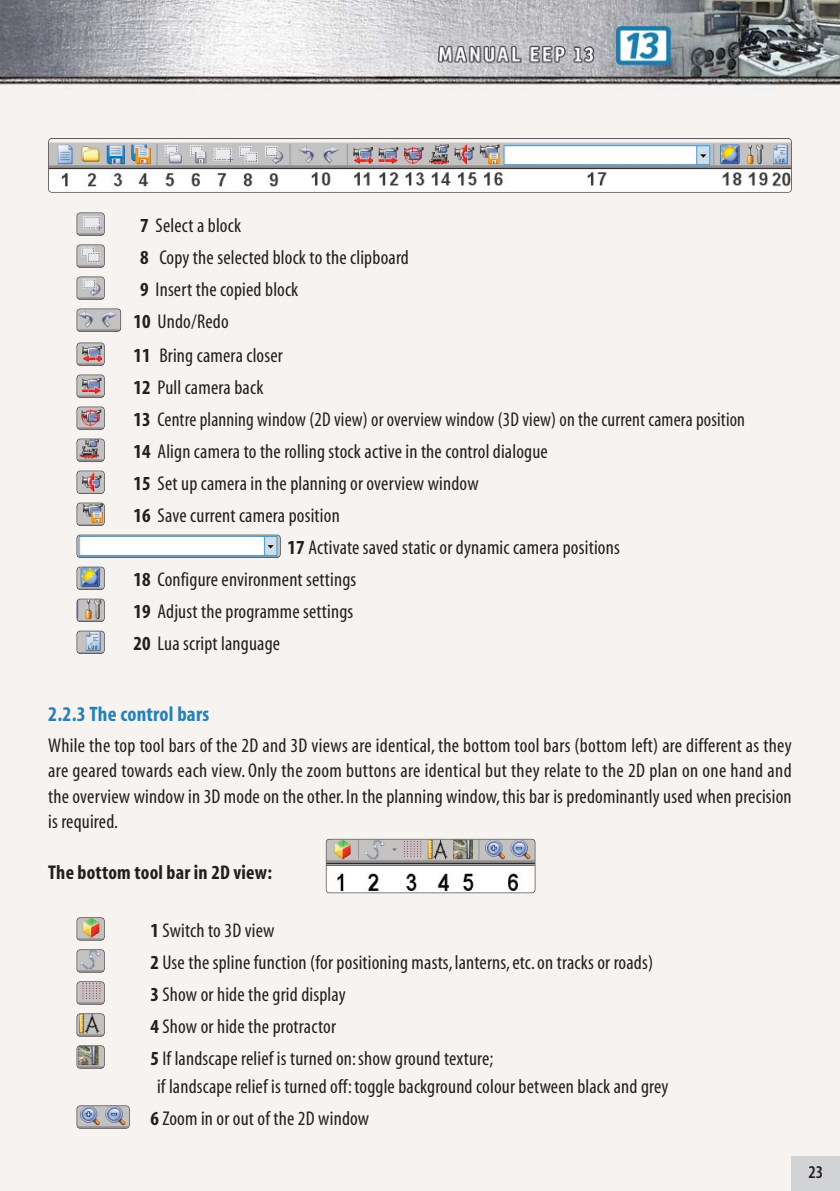
<style>
.page{position:relative;width:840px;height:1191px;background:#fff}
.page>*{position:absolute;margin:0;border:0;box-sizing:border-box;transform-origin:0 0}
.t1{font:21px "Myriad MM.700.BD.300.CN";letter-spacing:.01em;color:#2581b6}
.t2{font:20px/32px "Myriad MM 400 300";letter-spacing:.01em;color:#231f20}
.t3{font:20px "Myriad MM.700.BD.300.CN";letter-spacing:.01em;color:#231f20}
.t4{font:18px "Myriad MM.565.SB.300.CN";color:#231f20}
.s1{font-family:"Myriad MM.700.BD.300.CN"}
</style>
<div class="page">
<img style="left:0;top:0;width:839px;height:1191px">
<hr style="left:839px;top:1157px;width:1px;height:34px;background:#d5d7d8">
<div style="left:791px;top:1157px;width:48px;height:34px;background:#d1d3d4"></div>
<img style="left:77px;top:245px;width:27px;height:22px;border-radius:3px">
<div style="left:77px;top:244px;width:27px;height:24px;border:1px solid #231f20;border-radius:3px"></div>
<img style="left:77px;top:277px;width:27px;height:22px;border-radius:3px">
<div style="left:77px;top:276px;width:27px;height:24px;border:1px solid #231f20;border-radius:3px"></div>
<img style="left:77px;top:309px;width:43px;height:22px;border-radius:3px">
<div style="left:77px;top:308px;width:44px;height:24px;border:1px solid #231f20;border-radius:3px"></div>
<img style="left:77px;top:343px;width:27px;height:22px;border-radius:3px">
<div style="left:77px;top:342px;width:27px;height:24px;border:1px solid #231f20;border-radius:3px"></div>
<img style="left:77px;top:375px;width:27px;height:22px;border-radius:3px">
<div style="left:77px;top:374px;width:27px;height:24px;border:1px solid #231f20;border-radius:3px"></div>
<img style="left:77px;top:407px;width:27px;height:22px;border-radius:3px">
<div style="left:77px;top:406px;width:27px;height:24px;border:1px solid #231f20;border-radius:3px"></div>
<img style="left:77px;top:439px;width:27px;height:22px;border-radius:3px">
<div style="left:77px;top:438px;width:27px;height:24px;border:1px solid #231f20;border-radius:3px"></div>
<img style="left:77px;top:471px;width:27px;height:22px;border-radius:3px">
<div style="left:77px;top:470px;width:27px;height:24px;border:1px solid #231f20;border-radius:3px"></div>
<img style="left:77px;top:503px;width:27px;height:22px;border-radius:3px">
<div style="left:77px;top:502px;width:27px;height:24px;border:1px solid #231f20;border-radius:3px"></div>
<img style="left:77px;top:535px;width:203px;height:22px;border-radius:3px">
<div style="left:77px;top:534px;width:203px;height:24px;border:1px solid #231f20;border-radius:3px"></div>
<img style="left:77px;top:567px;width:27px;height:22px;border-radius:3px">
<div style="left:77px;top:566px;width:27px;height:24px;border:1px solid #231f20;border-radius:3px"></div>
<img style="left:77px;top:599px;width:27px;height:22px;border-radius:3px">
<div style="left:77px;top:598px;width:27px;height:24px;border:1px solid #231f20;border-radius:3px"></div>
<img style="left:77px;top:631px;width:26px;height:22px;border-radius:3px">
<div style="left:77px;top:630px;width:27px;height:24px;border:1px solid #231f20;border-radius:3px"></div>
<img style="left:77px;top:918px;width:27px;height:22px;border-radius:3px">
<div style="left:77px;top:917px;width:27px;height:23px;border:1px solid #231f20;border-radius:3px"></div>
<img style="left:77px;top:950px;width:27px;height:22px;border-radius:3px">
<div style="left:77px;top:949px;width:27px;height:23px;border:1px solid #231f20;border-radius:3px"></div>
<img style="left:77px;top:982px;width:27px;height:22px;border-radius:3px">
<div style="left:77px;top:981px;width:27px;height:23px;border:1px solid #231f20;border-radius:3px"></div>
<img style="left:77px;top:1014px;width:27px;height:22px;border-radius:3px">
<div style="left:77px;top:1013px;width:27px;height:23px;border:1px solid #231f20;border-radius:3px"></div>
<img style="left:77px;top:1046px;width:27px;height:22px;border-radius:3px">
<div style="left:77px;top:1045px;width:27px;height:23px;border:1px solid #231f20;border-radius:3px"></div>
<img style="left:77px;top:1106px;width:52px;height:22px;border-radius:3px">
<div style="left:77px;top:1105px;width:52px;height:23px;border:1px solid #231f20;border-radius:3px"></div>
<img style="left:77px;top:213px;width:27px;height:22px;border-radius:3px">
<div style="left:77px;top:212px;width:27px;height:24px;border:1px solid #231f20;border-radius:3px"></div>
<img style="left:49px;top:139px;width:741px;height:52px;border-radius:3px">
<div style="left:48px;top:138px;width:743px;height:54px;border:1px solid #231f20;border-radius:3px"></div>
<img style="left:326px;top:839px;width:208px;height:53px;border-radius:3px">
<div style="left:326px;top:839px;width:209px;height:54px;border:1px solid #231f20;border-radius:3px"></div>
<p class="t2" style="left:140px;top:211px;width:102px"><span class="s1">7</span> Select a block</p>
<p class="t2" style="left:140px;top:243px;width:270px"><span class="s1">8</span> Copy the selected block to the clipboard</p>
<p class="t2" style="left:140px;top:275px;width:160px"><span class="s1">9</span> Insert the copied block</p>
<p class="t2" style="left:133px;top:307px;width:97px"><span class="s1">10</span> Undo/Redo</p>
<p class="t2" style="left:133px;top:341px;width:151px"><span class="s1">11</span> Bring camera closer</p>
<p class="t2" style="left:133px;top:373px;width:131px"><span class="s1">12</span> Pull camera back</p>
<p class="t2" style="left:133px;top:405px;width:613px"><span class="s1">13</span> Centre planning window (2D view) or overview window (3D view) on the current camera position</p>
<p class="t2" style="left:133px;top:437px;width:415px"><span class="s1">14</span> Align camera to the rolling stock active in the control dialogue</p>
<p class="t2" style="left:133px;top:469px;width:346px"><span class="s1">15</span> Set up camera in the planning or overview window</p>
<p class="t2" style="left:133px;top:501px;width:208px"><span class="s1">16</span> Save current camera position</p>
<p class="t2" style="left:287px;top:533px;width:333px"><span class="s1">17</span> Activate saved static or dynamic camera positions</p>
<p class="t2" style="left:133px;top:565px;width:224px"><span class="s1">18</span> Configure environment settings</p>
<p class="t2" style="left:133px;top:597px;width:221px"><span class="s1">19</span> Adjust the programme settings</p>
<p class="t2" style="left:133px;top:629px;width:148px"><span class="s1">20</span> Lua script language</p>
<p class="t1" style="left:48px;top:706px;width:162px">2.2.3 The control bars</p>
<p class="t2" style="left:48px;top:734px;width:744px;line-height:25.4px;text-align:justify">While the top tool bars of the 2D and 3D views are identical, the bottom tool bars (bottom left) are different as they are geared towards each view. Only the zoom buttons are identical but they relate to the 2D plan on one hand and the overview window in 3D mode on the other. In the planning window, this bar is predominantly used when precision is required.</p>
<p class="t3" style="left:48px;top:865px;width:225px">The bottom tool bar in 2D view:</p>
<p class="t2" style="left:150px;top:915px;width:504px"><span class="s1">1</span> Switch to 3D view<br><span class="s1">2</span> Use the spline function (for positioning masts, lanterns, etc. on tracks or roads)<br><span class="s1">3</span> Show or hide the grid display<br><span class="s1">4</span> Show or hide the protractor<br><span class="s1">5</span> If landscape relief is turned on: show ground texture;</p>
<p class="t2" style="left:150px;top:1071px;width:519px;text-indent:7px">if landscape relief is turned off: toggle background colour between black and grey<br><span class="s1">6</span> Zoom in or out of the 2D window</p>
<p class="t4" style="left:808px;top:1166px;width:16px">23</p>
</div>
